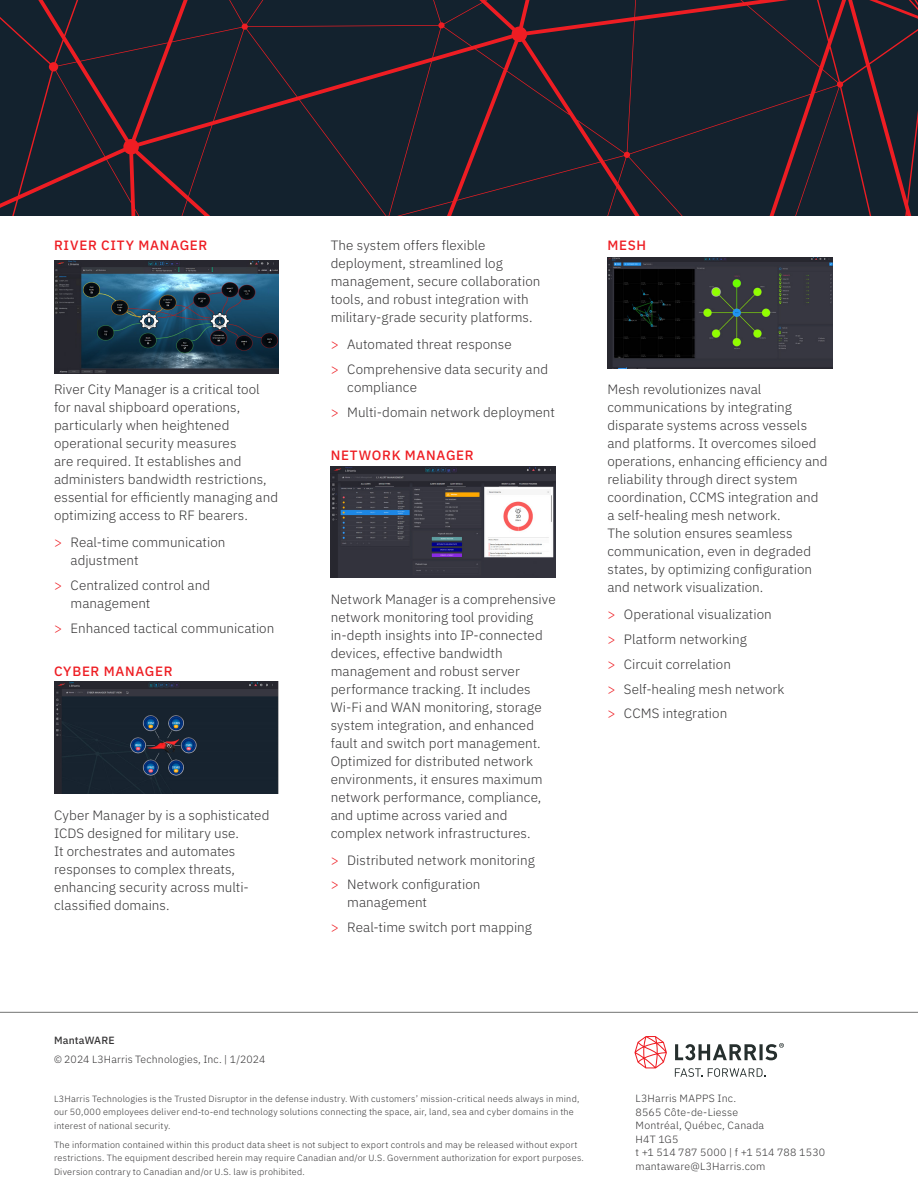
<style>
.page{position:relative;width:918px;height:1188px;background:#fff}
.page>*{position:absolute;margin:0;border:0;box-sizing:border-box;transform-origin:0 0}
.H3__RED____Plex_Sans_Medium_9pt__12_lead{font:300 13.5px/18px "IBM Plex Sans";letter-spacing:.005em;color:#363536}
.H3__RED____Plex_Sans_Medium_9pt__12_lead-2{font:500 13.5px "IBM Plex Sans";letter-spacing:.055em;color:#ee1d23}
.BOILERPLATE___Plex_Sans_Light_7pt__9_lea{font:300 10.5px/13.5px "IBM Plex Sans";letter-spacing:.02em;color:#363536}
.Sell_Sheet_Title___Plex_Sans_Medium_7pt_{font:500 10.5px "IBM Plex Sans";letter-spacing:.015em;color:#363536}
.BOILERPLATE___Plex_Sans_Light_7pt__9_lea-2{font:300 9px/13.5px "IBM Plex Sans";letter-spacing:.025em;color:#363536}
.s1{color:#ee1d23}
</style>
<div class="page">
<img style="left:54px;top:261px;width:225px;height:113px">
<img style="left:54px;top:682px;width:225px;height:112px">
<img style="left:607px;top:257px;width:225px;height:111px">
<img style="left:331px;top:466px;width:225px;height:111px">
<hr style="left:0;top:1012px;width:918px;height:1px;background:#737473">
<svg style="left:0;top:0;width:918px;height:216px;fill:#13222e"></svg>
<svg style="left:675px;top:1068px;width:27px;height:9px"></svg>
<svg style="left:708px;top:1068px;width:57px;height:9px"></svg>
<svg style="left:634px;top:1036px;width:33px;height:32px"></svg>
<svg style="left:675px;top:1043px;width:109px;height:17px"></svg>
<p class="H3__RED____Plex_Sans_Medium_9pt__12_lead-2" style="left:54px;top:235px;width:155px">RIVER CITY MANAGER</p>
<p class="H3__RED____Plex_Sans_Medium_9pt__12_lead" style="left:54px;top:379px;width:226px">River City Manager is a critical tool for naval shipboard operations, particularly when heightened operational security measures<br>are required. It establishes and administers bandwidth restrictions, essential for efficiently managing and optimizing access to RF bearers.</p>
<p class="H3__RED____Plex_Sans_Medium_9pt__12_lead" style="left:70px;top:532px;width:156px;text-indent:-16px"><span class="s1">&gt;</span> Real-time communication adjustment</p>
<p class="H3__RED____Plex_Sans_Medium_9pt__12_lead" style="left:70px;top:575px;width:141px;text-indent:-16px"><span class="s1">&gt;</span> Centralized control and management</p>
<p class="H3__RED____Plex_Sans_Medium_9pt__12_lead" style="left:54px;top:618px;width:222px"><span class="s1">&gt;</span> Enhanced tactical communication</p>
<p class="H3__RED____Plex_Sans_Medium_9pt__12_lead-2" style="left:54px;top:660px;width:120px">CYBER MANAGER</p>
<p class="H3__RED____Plex_Sans_Medium_9pt__12_lead" style="left:54px;top:805px;width:217px">Cyber Manager by is a sophisticated<br>ICDS designed for military use.<br>It orchestrates and automates responses to complex threats, enhancing security across multi&shy;classified domains.</p>
<p class="H3__RED____Plex_Sans_Medium_9pt__12_lead" style="left:331px;top:235px;width:211px">The system offers flexible deployment, streamlined log management, secure collaboration tools, and robust integration with military-grade security platforms.</p>
<p class="H3__RED____Plex_Sans_Medium_9pt__12_lead" style="left:331px;top:334px;width:183px"><span class="s1">&gt;</span> Automated threat response</p>
<p class="H3__RED____Plex_Sans_Medium_9pt__12_lead" style="left:347px;top:359px;width:202px;text-indent:-16px"><span class="s1">&gt;</span> Comprehensive data security and compliance</p>
<p class="H3__RED____Plex_Sans_Medium_9pt__12_lead" style="left:331px;top:402px;width:226px"><span class="s1">&gt;</span> Multi-domain network deployment</p>
<p class="H3__RED____Plex_Sans_Medium_9pt__12_lead-2" style="left:331px;top:444px;width:145px">NETWORK MANAGER</p>
<p class="H3__RED____Plex_Sans_Medium_9pt__12_lead" style="left:331px;top:589px;width:227px">Network Manager is a comprehensive network monitoring tool providing in-depth insights into IP-connected devices, effective bandwidth management and robust server performance tracking. It includes Wi-Fi and WAN monitoring, storage system integration, and enhanced fault and switch port management.<br>Optimized for distributed network environments, it ensures maximum network performance, compliance, and uptime across varied and complex network infrastructures.</p>
<p class="H3__RED____Plex_Sans_Medium_9pt__12_lead" style="left:331px;top:850px;width:206px"><span class="s1">&gt;</span> Distributed network monitoring</p>
<p class="H3__RED____Plex_Sans_Medium_9pt__12_lead" style="left:347px;top:874px;width:135px;text-indent:-16px"><span class="s1">&gt;</span> Network configuration management</p>
<p class="H3__RED____Plex_Sans_Medium_9pt__12_lead" style="left:331px;top:917px;width:203px"><span class="s1">&gt;</span> Real-time switch port mapping</p>
<p class="H3__RED____Plex_Sans_Medium_9pt__12_lead-2" style="left:607px;top:235px;width:40px">MESH</p>
<p class="H3__RED____Plex_Sans_Medium_9pt__12_lead" style="left:607px;top:379px;width:222px">Mesh revolutionizes naval communications by integrating disparate systems across vessels and platforms. It overcomes siloed operations, enhancing efficiency and reliability through direct system coordination, CCMS integration and a self-healing mesh network.<br>The solution ensures seamless communication, even in degraded states, by optimizing configuration and network visualization.</p>
<p class="H3__RED____Plex_Sans_Medium_9pt__12_lead" style="left:607px;top:604px;width:166px"><span class="s1">&gt;</span> Operational visualization</p>
<p class="H3__RED____Plex_Sans_Medium_9pt__12_lead" style="left:607px;top:629px;width:141px"><span class="s1">&gt;</span> Platform networking</p>
<p class="H3__RED____Plex_Sans_Medium_9pt__12_lead" style="left:607px;top:654px;width:125px"><span class="s1">&gt;</span> Circuit correlation</p>
<p class="H3__RED____Plex_Sans_Medium_9pt__12_lead" style="left:607px;top:679px;width:179px"><span class="s1">&gt;</span> Self-healing mesh network</p>
<p class="H3__RED____Plex_Sans_Medium_9pt__12_lead" style="left:607px;top:703px;width:121px"><span class="s1">&gt;</span> CCMS integration</p>
<p class="Sell_Sheet_Title___Plex_Sans_Medium_7pt_" style="left:54px;top:1032px;width:62px">MantaWARE</p>
<p class="BOILERPLATE___Plex_Sans_Light_7pt__9_lea" style="left:54px;top:1051px;width:213px">© 2024 L3Harris Technologies, Inc. | 1/2024</p>
<p class="BOILERPLATE___Plex_Sans_Light_7pt__9_lea-2" style="left:54px;top:1091px;width:527px">L3Harris Technologies is the Trusted Disruptor in the defense industry. With customers’ mission-critical needs always in mind, our 50,000 employees deliver end-to-end technology solutions connecting the space, air, land, sea and cyber domains in the interest of national security.</p>
<p class="BOILERPLATE___Plex_Sans_Light_7pt__9_lea-2" style="left:54px;top:1137px;width:531px">The information contained within this product data sheet is not subject to export controls and may be released without export restrictions. The equipment described herein may require Canadian and/or U.S. Government authorization for export purposes.<br>Diversion contrary to Canadian and/or U.S. law is prohibited.</p>
<p class="BOILERPLATE___Plex_Sans_Light_7pt__9_lea" style="left:636px;top:1091px;width:191px">L3Harris MAPPS Inc.<br>8565 Côte-de-Liesse<br>Montréal, Québec, Canada<br>H4T 1G5<br>t +1 514 787 5000 | f +1 514 788 1530 mantaware@L3Harris.com</p>
</div>
